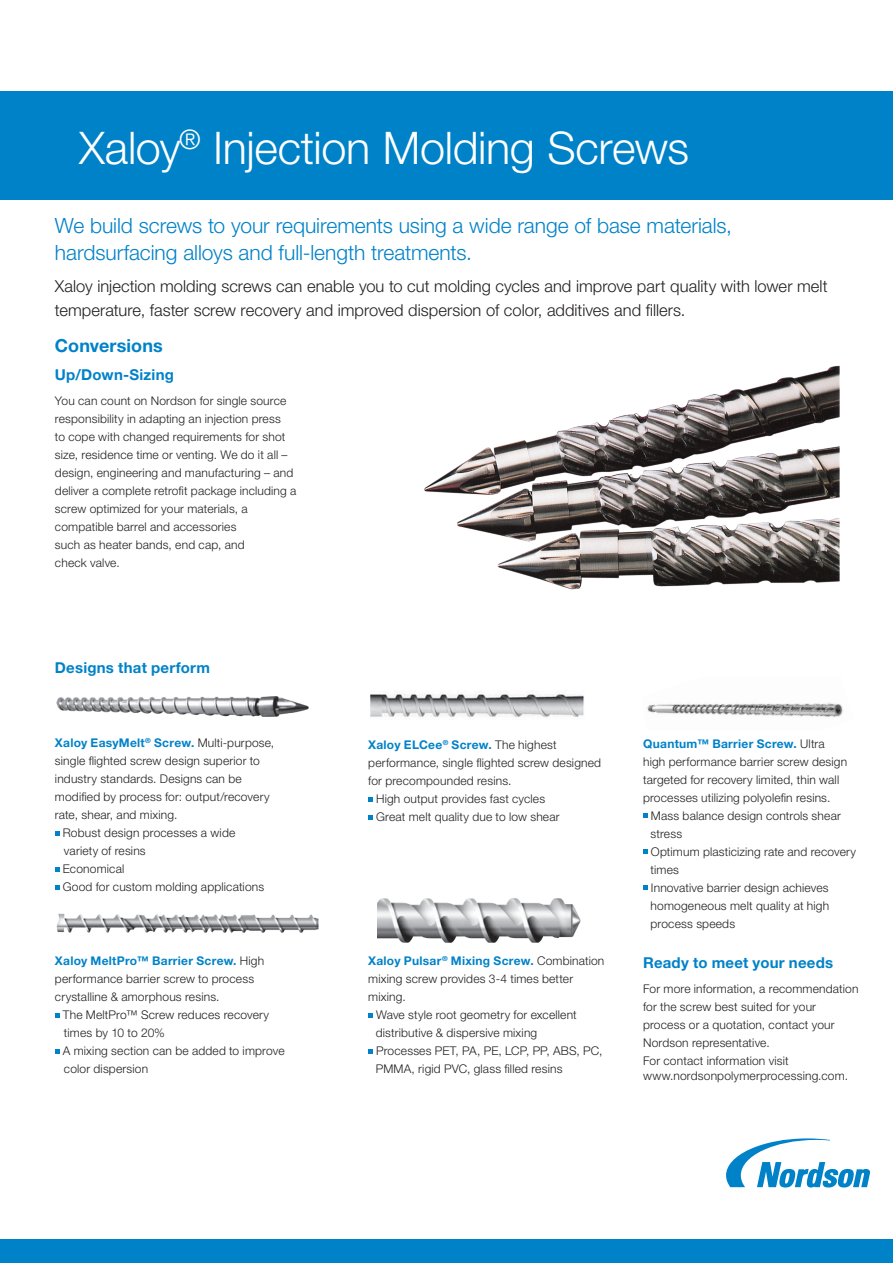
<style>
.page{position:relative;width:893px;height:1263px;background:#fff}
.page>*{position:absolute;margin:0;border:0;box-sizing:border-box;transform-origin:0 0}
.t1{font:300 45px "Helvetica Neue LT Std";letter-spacing:-.01em;color:#fff}
.t2{font:300 21px/27px "Helvetica Neue LT Std";letter-spacing:-.005em;color:#0082c8}
.t3{font:700 18px "Helvetica Neue LT Std";letter-spacing:.005em;color:#0082c8}
.t4{font:300 16.5px/24px "Helvetica Neue LT Std";color:#231f20}
.t5{font:700 15px "Helvetica Neue LT Std";letter-spacing:.015em;color:#0082c8}
.t6{font:300 12px/18px "Helvetica Neue LT Std";letter-spacing:.015em;color:#231f20}
.t7{font:700 12px "Helvetica Neue LT Std";letter-spacing:.02em;color:#0082c8}
.s1{font-weight:300;color:#231f20}
.s2{font-weight:700;color:#0082c8}
</style>
<div class="page">
<img style="left:378px;top:898px;width:203px;height:45px">
<img style="left:370px;top:691px;width:214px;height:27px">
<img style="left:56px;top:696px;width:253px;height:21px">
<img style="left:57px;top:914px;width:262px;height:19px">
<svg style="left:55px;top:831px;width:4px;height:4px"></svg>
<svg style="left:55px;top:867px;width:4px;height:4px"></svg>
<svg style="left:55px;top:885px;width:4px;height:4px"></svg>
<svg style="left:55px;top:1013px;width:4px;height:5px"></svg>
<svg style="left:55px;top:1049px;width:4px;height:5px"></svg>
<svg style="left:368px;top:797px;width:5px;height:5px"></svg>
<svg style="left:368px;top:815px;width:5px;height:5px"></svg>
<svg style="left:368px;top:1013px;width:5px;height:5px"></svg>
<svg style="left:368px;top:1049px;width:5px;height:5px"></svg>
<svg style="left:643px;top:814px;width:5px;height:4px"></svg>
<svg style="left:643px;top:850px;width:5px;height:4px"></svg>
<svg style="left:643px;top:886px;width:5px;height:4px"></svg>
<svg style="left:726px;top:1138px;width:144px;height:49px"></svg>
<img style="left:424px;top:365px;width:416px;height:225px">
<img style="left:647px;top:703px;width:196px;height:14px">
<div style="left:0;top:1240px;width:893px;height:23px;background:#0082c8"></div>
<div style="left:0;top:91px;width:893px;height:108px;background:#0082c8"></div>
<h1 class="t1" style="left:79px;top:121px;width:611px">Xaloy<sup>®</sup> Injection Molding Screws</h1>
<h2 class="t2" style="left:55px;top:212px;width:679px">We build screws to your requirements using a wide range of base materials, hardsurfacing alloys and full-length treatments.</h2>
<h3 class="t4" style="left:55px;top:274px;width:774px">Xaloy injection molding screws can enable you to cut molding cycles and improve part quality with lower melt temperature, faster screw recovery and improved dispersion of color, additives and fillers.</h3>
<h3 class="t3" style="left:55px;top:334px;width:109px">Conversions</h3>
<p class="t5" style="left:55px;top:366px;width:120px">Up/Down-Sizing</p>
<p class="t6" style="left:55px;top:392px;width:243px">You can count on Nordson for single source responsibility in adapting an injection press<br>to cope with changed requirements for shot size, residence time or venting. We do it all – design, engineering and manufacturing – and deliver a complete retrofit package including a screw optimized for your materials, a compatible barrel and accessories<br>such as heater bands, end cap, and<br>check valve.</p>
<p class="t5" style="left:55px;top:658px;width:156px">Designs that perform</p>
<p class="t7" style="left:55px;top:735px;width:221px">Xaloy EasyMelt<sup>®</sup> Screw. <span class="s1">Multi-purpose,</span></p>
<p class="t6" style="left:55px;top:751px;width:206px">single flighted screw design superior to</p>
<p class="t6" style="left:55px;top:769px;width:188px">industry standards. Designs can be</p>
<p class="t6" style="left:55px;top:787px;width:216px">modified by process for: output/recovery</p>
<p class="t6" style="left:55px;top:805px;width:124px">rate, shear, and mixing.</p>
<p class="t6" style="left:63px;top:823px;width:174px">Robust design processes a wide</p>
<p class="t6" style="left:64px;top:841px;width:83px">variety of resins</p>
<p class="t6" style="left:63px;top:859px;width:63px">Economical</p>
<p class="t6" style="left:63px;top:877px;width:203px">Good for custom molding applications</p>
<p class="t6" style="left:55px;top:952px;width:211px"><span class="s2">Xaloy MeltPro™ Barrier Screw.</span> High performance barrier screw to process crystalline &amp; amorphous resins.</p>
<p class="t6" style="left:63px;top:1006px;width:223px">The MeltPro™ Screw reduces recovery times by 10 to 20%<br>A mixing section can be added to improve color dispersion</p>
<p class="t7" style="left:368px;top:737px;width:190px">Xaloy ELCee<sup>®</sup> Screw. <span class="s1">The highest</span></p>
<p class="t6" style="left:368px;top:754px;width:234px">performance, single flighted screw designed</p>
<p class="t6" style="left:368px;top:772px;width:145px">for precompounded resins.</p>
<p class="t6" style="left:376px;top:790px;width:171px">High output provides fast cycles</p>
<p class="t6" style="left:376px;top:808px;width:185px">Great melt quality due to low shear</p>
<p class="t7" style="left:368px;top:953px;width:238px">Xaloy Pulsar<sup>®</sup> Mixing Screw. <span class="s1">Combination</span></p>
<p class="t6" style="left:368px;top:970px;width:206px">mixing screw provides 3-4 times better</p>
<p class="t6" style="left:368px;top:988px;width:39px">mixing.</p>
<p class="t6" style="left:376px;top:1006px;width:202px">Wave style root geometry for excellent</p>
<p class="t6" style="left:376px;top:1024px;width:163px">distributive &amp; dispersive mixing</p>
<p class="t6" style="left:376px;top:1042px;width:228px">Processes PET, PA, PE, LCP, PP, ABS, PC,</p>
<p class="t6" style="left:376px;top:1060px;width:188px">PMMA, rigid PVC, glass filled resins</p>
<p class="t6" style="left:643px;top:734px;width:206px"><span class="s2">Quantum™ Barrier Screw.</span> Ultra high performance barrier screw design targeted for recovery limited, thin wall processes utilizing polyolefin resins.</p>
<p class="t6" style="left:651px;top:806px;width:207px">Mass balance design controls shear stress<br>Optimum plasticizing rate and recovery times<br>Innovative barrier design achieves homogeneous melt quality at high process speeds</p>
<p class="t5" style="left:643px;top:953px;width:192px">Ready to meet your needs</p>
<p class="t6" style="left:643px;top:979px;width:217px">For more information, a recommendation for the screw best suited for your process or a quotation, contact your Nordson representative.<br>For contact information visit</p>
<p class="t6" style="left:643px;top:1066px;width:206px">www.nordsonpolymerprocessing.com.</p>
</div>
